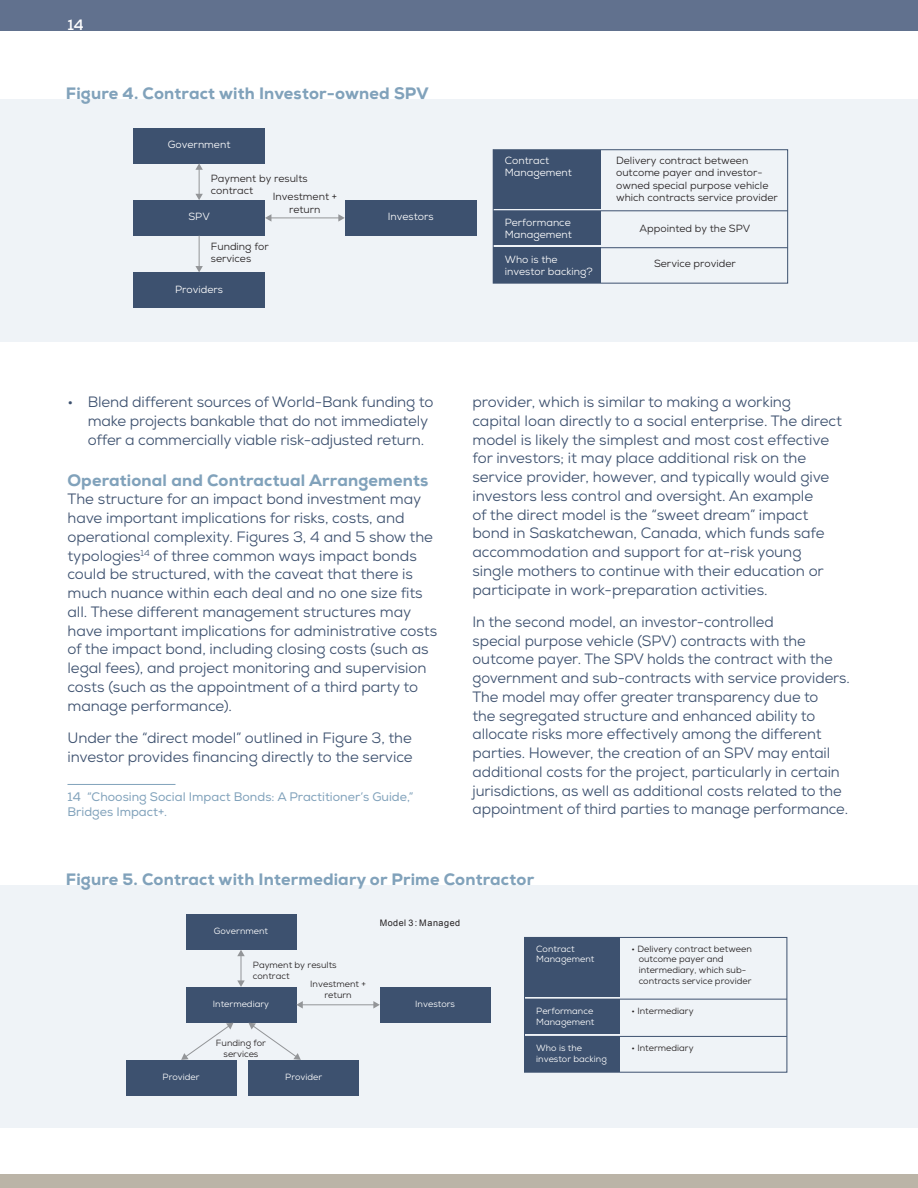
<style>
.page{position:relative;width:918px;height:1188px;background:#fff}
.page>*{position:absolute;margin:0;border:0;box-sizing:border-box;transform-origin:0 0}
.t1{font:800 16.5px "Nexa";letter-spacing:.01em;color:#81a2bb}
.t2{font:15px/18.8px "Nexa";letter-spacing:-.005em;color:#3d516f}
.t3{font:700 15px "Nexa";color:#fff}
.t4{font:12.3px/14.9px "Nexa";color:#81a2bb}
.t5{font:10.35px/12.5px "Nexa";color:#231f20}
.t6{font:10.35px/12.5px "Nexa";color:#fff}
.t7{font:9px/10.8px "Nexa";color:#231f20}
.t8{font:9px/10.8px "Nexa";color:#fff}
.t9{font:9px "Arial";letter-spacing:.06em;color:#231f20}
</style>
<div class="page">
<div style="left:0;top:1174px;width:918px;height:14px;background:#bbb4a7"></div>
<div style="left:0;top:0;width:918px;height:31px;background:#61718e"></div>
<div style="left:0;top:99px;width:918px;height:243px;background:#eff3f7"></div>
<div style="left:133px;top:128px;width:132px;height:35px;background:#3d516f"></div>
<div style="left:493px;top:150px;width:108px;height:58px;background:#3d516f"></div>
<div style="left:493px;top:211px;width:108px;height:34px;background:#3d516f"></div>
<div style="left:493px;top:248px;width:108px;height:35px;background:#3d516f"></div>
<div style="left:133px;top:200px;width:132px;height:36px;background:#3d516f"></div>
<div style="left:133px;top:272px;width:132px;height:36px;background:#3d516f"></div>
<div style="left:345px;top:200px;width:132px;height:36px;background:#3d516f"></div>
<div style="left:493px;top:149px;width:295px;height:135px;border:1px solid #3d516f"></div>
<hr style="left:493px;top:211px;width:295px;height:1px;background:#3d516f">
<hr style="left:493px;top:247px;width:295px;height:1px;background:#3d516f">
<svg style="left:195px;top:163px;width:8px;height:37px"></svg>
<hr style="left:199px;top:236px;width:1px;height:31px;background:#939598">
<svg style="left:195px;top:266px;width:8px;height:6px"></svg>
<hr style="left:270px;top:218px;width:69px;height:1px;background:#939598">
<svg style="left:265px;top:214px;width:6px;height:8px"></svg>
<svg style="left:338px;top:214px;width:7px;height:8px"></svg>
<hr style="left:68px;top:784px;width:108px;height:1px;background:#81a2bb">
<div style="left:0;top:885px;width:918px;height:243px;background:#eff3f7"></div>
<div style="left:186px;top:914px;width:110px;height:36px;background:#3d516f"></div>
<div style="left:525px;top:937px;width:95px;height:60px;background:#3d516f"></div>
<div style="left:525px;top:999px;width:95px;height:34px;background:#3d516f"></div>
<div style="left:525px;top:1036px;width:95px;height:36px;background:#3d516f"></div>
<div style="left:186px;top:987px;width:110px;height:36px;background:#3d516f"></div>
<div style="left:126px;top:1060px;width:111px;height:36px;background:#3d516f"></div>
<div style="left:249px;top:1060px;width:110px;height:36px;background:#3d516f"></div>
<div style="left:380px;top:987px;width:110px;height:36px;background:#3d516f"></div>
<div style="left:524px;top:937px;width:263px;height:136px;border:1px solid #3d516f"></div>
<hr style="left:525px;top:999px;width:262px;height:1px;background:#3d516f">
<hr style="left:525px;top:1036px;width:262px;height:1px;background:#3d516f">
<svg style="left:237px;top:950px;width:8px;height:37px"></svg>
<svg style="left:181px;top:1023px;width:53px;height:37px"></svg>
<svg style="left:249px;top:1023px;width:52px;height:37px"></svg>
<hr style="left:302px;top:1004px;width:72px;height:1px;background:#939598">
<svg style="left:296px;top:1001px;width:7px;height:8px"></svg>
<svg style="left:373px;top:1001px;width:7px;height:8px"></svg>
<p class="t3" style="left:68px;top:15px;width:18px">14</p>
<p class="t1" style="left:66px;top:83px;width:364px">Figure 4. Contract with Investor-owned SPV</p>
<p class="t6" style="left:168px;top:138px;width:64px">Government</p>
<p class="t5" style="left:211px;top:172px;width:98px">Payment by results contract</p>
<p class="t5" style="left:273px;top:190px;width:66px;text-align:center">Investment + return</p>
<p class="t6" style="left:188px;top:211px;width:23px">SPV</p>
<p class="t6" style="left:388px;top:211px;width:47px">Investors</p>
<p class="t5" style="left:211px;top:240px;width:59px">Funding for services</p>
<p class="t6" style="left:175px;top:283px;width:49px">Providers</p>
<p class="t6" style="left:505px;top:154px;width:69px">Contract<br>Management</p>
<p class="t6" style="left:505px;top:216px;width:69px">Performance<br>Management</p>
<p class="t6" style="left:505px;top:253px;width:89px">Who is the investor backing?</p>
<p class="t5" style="left:616px;top:154px;width:163px">Delivery contract between outcome payer and investor&shy;owned special purpose vehicle which contracts service provider</p>
<p class="t5" style="left:640px;top:222px;width:112px">Appointed by the SPV</p>
<p class="t5" style="left:654px;top:257px;width:83px">Service provider</p>
<p class="t2" style="left:88px;top:393px;width:347px;text-indent:-20px">• Blend different sources of World-Bank funding to make projects bankable that do not immediately offer a commercially viable risk-adjusted return.</p>
<p class="t1" style="left:68px;top:469px;width:362px">Operational and Contractual Arrangements</p>
<p class="t2" style="left:68px;top:490px;width:371px">The structure for an impact bond investment may have important implications for risks, costs, and operational complexity. Figures 3, 4 and 5 show the typologies<sup>14</sup> of three common ways impact bonds could be structured, with the caveat that there is much nuance within each deal and no one size fits all. These different management structures may have important implications for administrative costs of the impact bond, including closing costs (such as legal fees), and project monitoring and supervision costs (such as the appointment of a third party to manage performance).</p>
<p class="t2" style="left:68px;top:728px;width:347px">Under the “direct model” outlined in Figure 3, the investor provides financing directly to the service</p>
<p class="t4" style="left:68px;top:790px;width:348px">14 “Choosing Social Impact Bonds: A Practitioner’s Guide,”<br>Bridges Impact+.</p>
<p class="t2" style="left:473px;top:393px;width:371px">provider, which is similar to making a working capital loan directly to a social enterprise. The direct model is likely the simplest and most cost effective for investors; it may place additional risk on the service provider, however, and typically would give investors less control and oversight. An example<br>of the direct model is the “sweet dream” impact bond in Saskatchewan, Canada, which funds safe accommodation and support for at-risk young single mothers to continue with their education or participate in work-preparation activities.</p>
<p class="t2" style="left:472px;top:612px;width:379px">In the second model, an investor-controlled<br>special purpose vehicle (SPV) contracts with the outcome payer. The SPV holds the contract with the government and sub-contracts with service providers.<br>The model may offer greater transparency due to<br>the segregated structure and enhanced ability to allocate risks more effectively among the different parties. However, the creation of an SPV may entail additional costs for the project, particularly in certain jurisdictions, as well as additional costs related to the appointment of third parties to manage performance.</p>
<p class="t1" style="left:66px;top:869px;width:470px">Figure 5. Contract with Intermediary or Prime Contractor</p>
<p class="t8" style="left:214px;top:926px;width:56px">Government</p>
<p class="t7" style="left:253px;top:960px;width:85px">Payment by results contract</p>
<p class="t7" style="left:310px;top:978px;width:57px;text-align:center">Investment + return</p>
<p class="t9" style="left:380px;top:917px;width:82px">Model 3: Managed</p>
<p class="t8" style="left:213px;top:999px;width:58px">Intermediary</p>
<p class="t8" style="left:415px;top:999px;width:41px">Investors</p>
<p class="t7" style="left:216px;top:1037px;width:52px;text-align:center">Funding for services</p>
<p class="t8" style="left:163px;top:1072px;width:39px">Provider</p>
<p class="t8" style="left:285px;top:1072px;width:39px">Provider</p>
<p class="t8" style="left:536px;top:943px;width:60px">Contract<br>Management</p>
<p class="t8" style="left:536px;top:1006px;width:60px">Performance<br>Management</p>
<p class="t8" style="left:536px;top:1043px;width:72px">Who is the investor backing</p>
<p class="t7" style="left:639px;top:943px;width:115px;text-indent:-7px">• Delivery contract between outcome payer and intermediary, which sub&shy;contracts service provider</p>
<p class="t7" style="left:632px;top:1006px;width:63px">• Intermediary</p>
<p class="t7" style="left:632px;top:1043px;width:63px">• Intermediary</p>
</div>
